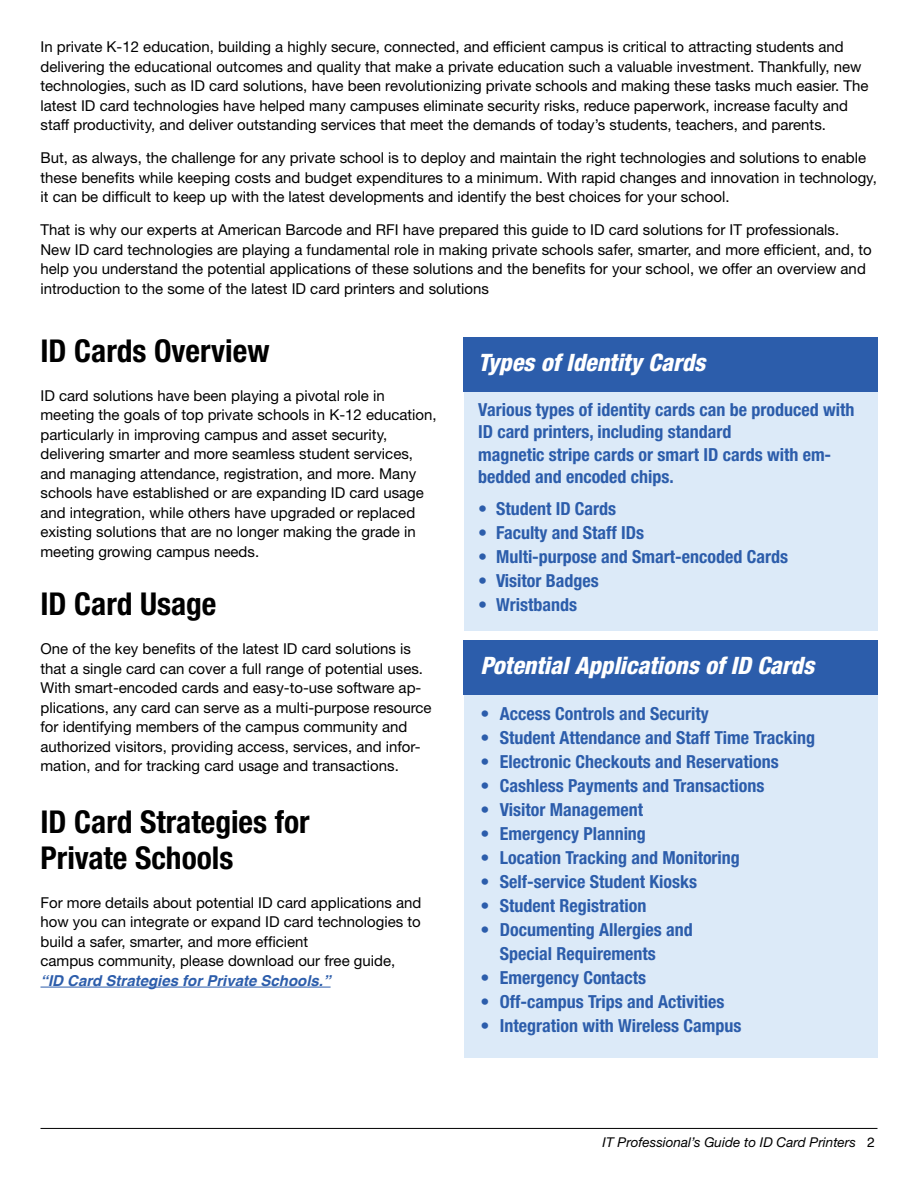
<style>
.page{position:relative;width:918px;height:1188px;background:#fff}
.page>*{position:absolute;margin:0;border:0;box-sizing:border-box;transform-origin:0 0}
.t1{font:700 condensed 31.5px/36px "Helvetica Neue";color:#000}
.t2{font:italic 800 condensed 24px "Helvetica Neue";color:#fff}
.t3{font:700 condensed 18px/22.5px "Helvetica Neue";color:#2c5dab}
.t4{font:15px/19.5px "Helvetica Neue";color:#000}
.t5{font:italic 700 15px "Helvetica";color:#2c5dab}
.t6{font:italic 13.5px "Helvetica Neue";color:#000}
.s1{font-family:"Helvetica";font-style:normal}
</style>
<div class="page">
<hr style="left:40px;top:1128px;width:838px;height:1px;background:#000">
<div style="left:464px;top:640px;width:414px;height:418px;background:#dceaf8"></div>
<div style="left:463px;top:640px;width:415px;height:55px;background:#2c5dab"></div>
<div style="left:464px;top:338px;width:414px;height:293px;background:#dceaf8"></div>
<div style="left:463px;top:338px;width:415px;height:54px;background:#2c5dab"></div>
<hr style="left:40px;top:987px;width:291px;height:1px;background:#2c5dab">
<p class="t4" style="left:40px;top:37px;width:829px">In private K-12 education, building a highly secure, connected, and efficient campus is critical to attracting students and delivering the educational outcomes and quality that make a private education such a valuable investment. Thankfully, new technologies, such as ID card solutions, have been revolutionizing private schools and making these tasks much easier. The latest ID card technologies have helped many campuses eliminate security risks, reduce paperwork, increase faculty and staff productivity, and deliver outstanding services that meet the demands of today’s students, teachers, and parents.</p>
<p class="t4" style="left:40px;top:148px;width:838px">But, as always, the challenge for any private school is to deploy and maintain the right technologies and solutions to enable these benefits while keeping costs and budget expenditures to a minimum. With rapid changes and innovation in technology, it can be difficult to keep up with the latest developments and identify the best choices for your school.</p>
<p class="t4" style="left:40px;top:220px;width:833px">That is why our experts at American Barcode and RFI have prepared this guide to ID card solutions for IT professionals.<br>New ID card technologies are playing a fundamental role in making private schools safer, smarter, and more efficient, and, to help you understand the potential applications of these solutions and the benefits for your school, we offer an overview and introduction to the some of the latest ID card printers and solutions</p>
<h1 class="t1" style="left:40px;top:332px;width:231px">ID Cards Overview</h1>
<p class="t4" style="left:40px;top:386px;width:398px">ID card solutions have been playing a pivotal role in meeting the goals of top private schools in K-12 education, particularly in improving campus and asset security, delivering smarter and more seamless student services, and managing attendance, registration, and more. Many schools have established or are expanding ID card usage and integration, while others have upgraded or replaced existing solutions that are no longer making the grade in meeting growing campus needs.</p>
<h1 class="t1" style="left:40px;top:586px;width:178px">ID Card Usage</h1>
<p class="t4" style="left:40px;top:639px;width:393px">One of the key benefits of the latest ID card solutions is that a single card can cover a full range of potential uses.<br>With smart-encoded cards and easy-to-use software ap&shy;plications, any card can serve as a multi-purpose resource for identifying members of the campus community and authorized visitors, providing access, services, and infor&shy;mation, and for tracking card usage and transactions.</p>
<h1 class="t1" style="left:40px;top:803px;width:271px">ID Card Strategies for<br>Private Schools</h1>
<p class="t4" style="left:40px;top:893px;width:382px">For more details about potential ID card applications and how you can integrate or expand ID card technologies to build a safer, smarter, and more efficient<br>campus community, please download our free guide,</p>
<p class="t5" style="left:40px;top:968px;width:292px">“ID Card Strategies for Private Schools.”</p>
<h2 class="t2" style="left:478px;top:347px;width:229px">Types of Identity Cards</h2>
<p class="t3" style="left:478px;top:398px;width:378px">Various types of identity cards can be produced with ID card printers, including standard<br>magnetic stripe cards or smart ID cards with em&shy;bedded and encoded chips.</p>
<p class="t3" style="left:478px;top:497px;width:140px">• Student ID Cards</p>
<p class="t3" style="left:478px;top:521px;width:168px">• Faculty and Staff IDs</p>
<p class="t3" style="left:478px;top:545px;width:312px">• Multi-purpose and Smart-encoded Cards</p>
<p class="t3" style="left:478px;top:569px;width:122px">• Visitor Badges</p>
<p class="t3" style="left:478px;top:593px;width:100px">• Wristbands</p>
<h2 class="t2" style="left:480px;top:651px;width:335px">Potential Applications of ID Cards</h2>
<p class="t3" style="left:480px;top:703px;width:230px">• Access Controls and Security</p>
<p class="t3" style="left:480px;top:727px;width:336px">• Student Attendance and Staff Time Tracking</p>
<p class="t3" style="left:480px;top:751px;width:300px">• Electronic Checkouts and Reservations</p>
<p class="t3" style="left:480px;top:775px;width:286px">• Cashless Payments and Transactions</p>
<p class="t3" style="left:480px;top:799px;width:164px">• Visitor Management</p>
<p class="t3" style="left:480px;top:823px;width:167px">• Emergency Planning</p>
<p class="t3" style="left:480px;top:847px;width:261px">• Location Tracking and Monitoring</p>
<p class="t3" style="left:480px;top:871px;width:218px">• Self-service Student Kiosks</p>
<p class="t3" style="left:480px;top:895px;width:168px">• Student Registration</p>
<p class="t3" style="left:500px;top:918px;width:194px;line-height:24px;text-indent:-19px">• Documenting Allergies and<br>Special Requirements</p>
<p class="t3" style="left:480px;top:967px;width:167px">• Emergency Contacts</p>
<p class="t3" style="left:480px;top:991px;width:245px">• Off-campus Trips and Activities</p>
<p class="t3" style="left:480px;top:1015px;width:262px">• Integration with Wireless Campus</p>
<p class="t6" style="left:603px;top:1134px;width:273px">IT Professional’s Guide to ID Card Printers <span class="s1">2</span></p>
</div>
